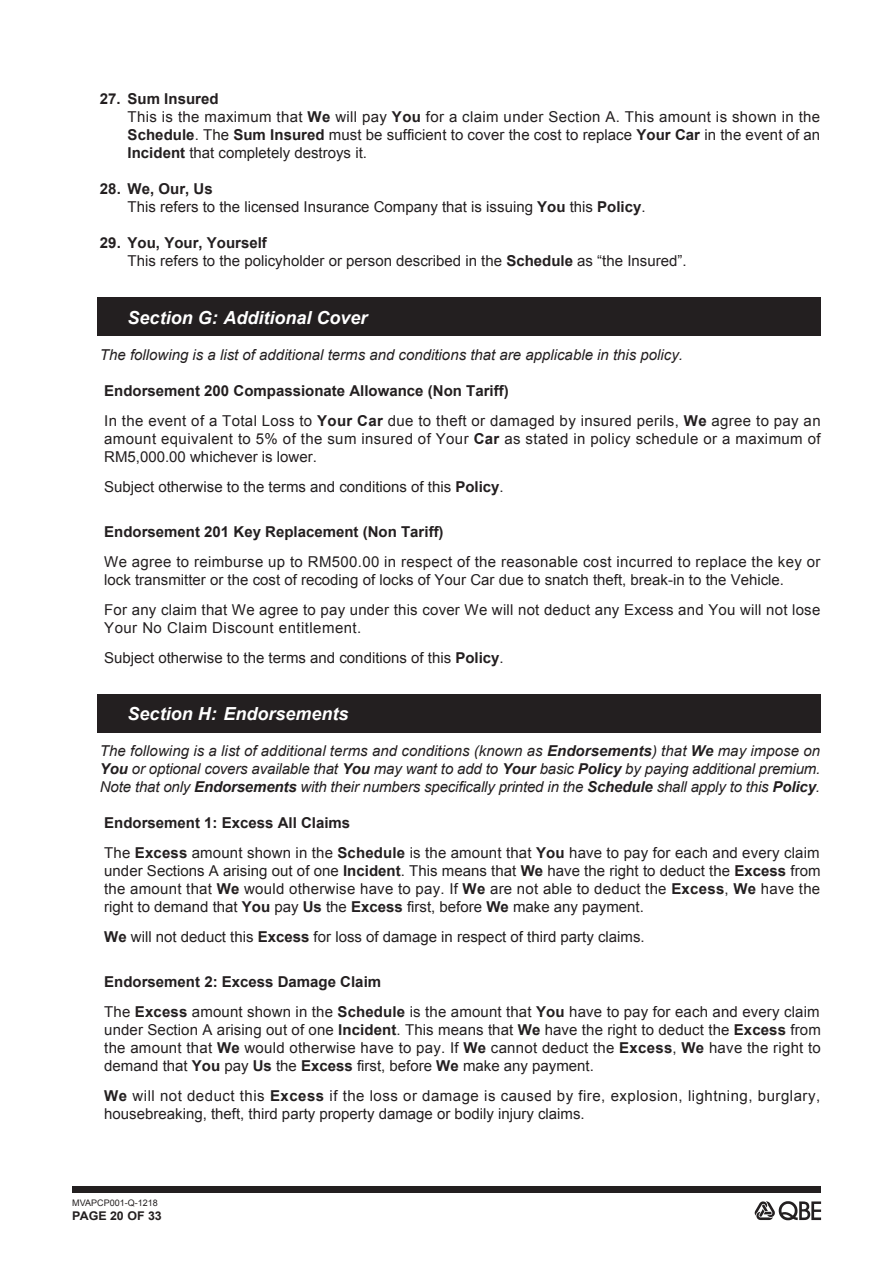
<style>
.page{position:relative;width:893px;height:1263px;background:#fff}
.page>*{position:absolute;margin:0;border:0;box-sizing:border-box;transform-origin:0 0}
.t1{font:italic 700 18px "Arial";color:#fff}
.t2{font:15px/18px "Arial";letter-spacing:.005em;color:#231f20}
.t3{font:italic 15px/18px "Arial";color:#231f20;text-align:justify}
.t4{font:15px/30px "Arial";letter-spacing:.025em;color:#231f20}
.t5{font:15px/18px "Arial";letter-spacing:.035em;color:#231f20}
.t6{font:700 15px "Arial";color:#231f20}
.t7{font:700 12px "Arial";color:#231f20;scale:1.04 1}
.t8{font:9px "Arial";color:#231f20}
.s1{font-weight:700}
</style>
<div class="page">
<div style="left:98px;top:694px;width:723px;height:38px;background:#231f20"></div>
<div style="left:98px;top:298px;width:723px;height:38px;background:#231f20"></div>
<svg style="left:754px;top:1201px;width:67px;height:19px"></svg>
<div style="left:72px;top:1187px;width:749px;height:6px;background:#231f20"></div>
<p class="t2" style="left:128px;top:90px;width:694px;text-indent:-28px"><span class="s1">27. Sum Insured<br></span>This is the maximum that <span class="s1">We</span> will pay <span class="s1">You</span> for a claim under Section A. This amount is shown in the <span class="s1">Schedule</span>. The <span class="s1">Sum Insured</span> must be sufficient to cover the cost to replace <span class="s1">Your Car</span> in the event of an <span class="s1">Incident</span> that completely destroys it.</p>
<p class="t2" style="left:128px;top:180px;width:519px;text-indent:-28px"><span class="s1">28. We, Our, Us<br></span>This refers to the licensed Insurance Company that is issuing <span class="s1">You</span> this <span class="s1">Policy</span>.</p>
<p class="t2" style="left:128px;top:234px;width:560px;text-indent:-28px"><span class="s1">29. You, Your, Yourself<br></span>This refers to the policyholder or person described in the <span class="s1">Schedule</span> as “the Insured”.</p>
<p class="t1" style="left:128px;top:306px;width:241px">Section G: Additional Cover</p>
<p class="t3" style="left:100px;top:346px;width:584px">The following is a list of additional terms and conditions that are applicable in this policy.</p>
<p class="t4" style="left:104px;top:376px;width:718px"><span class="s1">Endorsement 200 Compassionate Allowance (Non Tariff)<br></span>In the event of a Total Loss to <span class="s1">Your Car</span> due to theft or damaged by insured perils, <span class="s1">We</span> agree to pay an</p>
<p class="t4" style="left:104px;top:430px;width:718px;line-height:18px">amount equivalent to 5% of the sum insured of Your <span class="s1">Car</span> as stated in policy schedule or a maximum of<br>RM5,000.00 whichever is lower.</p>
<p class="t2" style="left:104px;top:478px;width:401px">Subject otherwise to the terms and conditions of this <span class="s1">Policy</span>.</p>
<p class="t6" style="left:104px;top:522px;width:341px">Endorsement 201 Key Replacement (Non Tariff)</p>
<p class="t2" style="left:104px;top:553px;width:717px">We agree to reimburse up to RM500.00 in respect of the reasonable cost incurred to replace the key or lock transmitter or the cost of recoding of locks of Your Car due to snatch theft, break-in to the Vehicle.</p>
<p class="t2" style="left:104px;top:601px;width:717px">For any claim that We agree to pay under this cover We will not deduct any Excess and You will not lose<br>Your No Claim Discount entitlement.</p>
<p class="t2" style="left:104px;top:649px;width:401px">Subject otherwise to the terms and conditions of this <span class="s1">Policy</span>.</p>
<p class="t1" style="left:128px;top:702px;width:222px">Section H: Endorsements</p>
<p class="t3" style="left:100px;top:742px;width:722px">The following is a list of additional terms and conditions (known as <span class="s1">Endorsements</span>) that <span class="s1">We</span> may impose on <span class="s1">You</span> or optional covers available that <span class="s1">You</span> may want to add to <span class="s1">Your</span> basic <span class="s1">Policy</span> by paying additional premium.<br>Note that only <span class="s1">Endorsements</span> with their numbers specifically printed in the <span class="s1">Schedule</span> shall apply to this <span class="s1">Policy</span>.</p>
<p class="t2" style="left:104px;top:808px;width:717px;line-height:30px"><span class="s1">Endorsement 1: Excess All Claims<br></span>The <span class="s1">Excess</span> amount shown in the <span class="s1">Schedule</span> is the amount that <span class="s1">You</span> have to pay for each and every claim</p>
<p class="t2" style="left:104px;top:862px;width:717px;text-align:justify">under Sections A arising out of one <span class="s1">Incident</span>. This means that <span class="s1">We</span> have the right to deduct the <span class="s1">Excess</span> from the amount that <span class="s1">We</span> would otherwise have to pay. If <span class="s1">We</span> are not able to deduct the <span class="s1">Excess</span>, <span class="s1">We</span> have the right to demand that <span class="s1">You</span> pay <span class="s1">Us</span> the <span class="s1">Excess</span> first, before <span class="s1">We</span> make any payment.</p>
<p class="t2" style="left:104px;top:928px;width:542px"><span class="s1">We</span> will not deduct this <span class="s1">Excess</span> for loss of damage in respect of third party claims.</p>
<p class="t2" style="left:104px;top:967px;width:717px;line-height:30px"><span class="s1">Endorsement 2: Excess Damage Claim<br></span>The <span class="s1">Excess</span> amount shown in the <span class="s1">Schedule</span> is the amount that <span class="s1">You</span> have to pay for each and every claim</p>
<p class="t2" style="left:104px;top:1021px;width:718px;text-align:justify">under Section A arising out of one <span class="s1">Incident</span>. This means that <span class="s1">We</span> have the right to deduct the <span class="s1">Excess</span> from the amount that <span class="s1">We</span> would otherwise have to pay. If <span class="s1">We</span> cannot deduct the <span class="s1">Excess</span>, <span class="s1">We</span> have the right to demand that <span class="s1">You</span> pay <span class="s1">Us</span> the <span class="s1">Excess</span> first, before <span class="s1">We</span> make any payment.</p>
<p class="t5" style="left:104px;top:1087px;width:717px"><span class="s1">We</span> will not deduct this <span class="s1">Excess</span> if the loss or damage is caused by fire, explosion, lightning, burglary, housebreaking, theft, third party property damage or bodily injury claims.</p>
<p class="t8" style="left:72px;top:1197px;width:87px">MVAPCP001-Q-1218</p>
<p class="t7" style="left:72px;top:1208px;width:88px">PAGE 20 OF 33</p>
</div>
